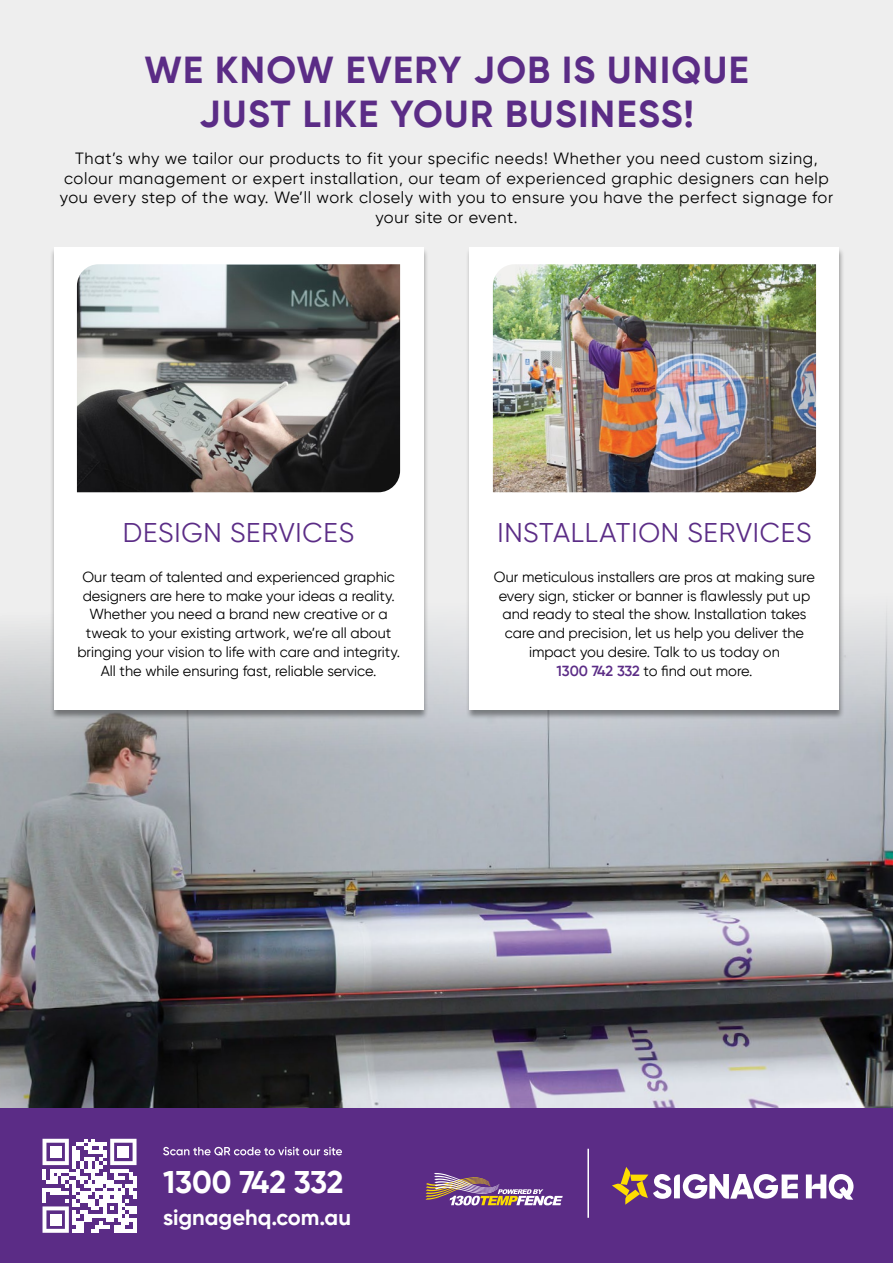
<style>
.page{position:relative;width:893px;height:1263px;background:#eee}
.page>*{position:absolute;margin:0;border:0;box-sizing:border-box;transform-origin:0 0}
.t1{font:700 37.5px/43.5px "Gilroy";letter-spacing:.04em;color:#5b2c86;text-align:center}
.t2{font:700 31.35px "Gilroy";color:#fff}
.t3{font:27px "Gilroy";letter-spacing:.03em;color:#5b2c86}
.t4{font:700 21.9px "Gilroy";color:#fff}
.t5{font:16.35px/19.5px "Gilroy";letter-spacing:.04em;color:#000;text-align:center}
.t6{font:14.55px/18.9px "Gilroy";color:#000;text-align:center}
.s1{font-weight:600;color:#5b2c86}
</style>
<div class="page">
<img style="left:0;top:609px;width:893px;height:499px">
<div style="left:0;top:1108px;width:893px;height:155px;background:#5b2c86"></div>
<hr style="left:587px;top:1149px;width:2px;height:69px;background:#fff">
<svg style="left:163px;top:1147px;width:179px;height:9px"></svg>
<svg style="left:426px;top:1173px;width:137px;height:32px"></svg>
<svg style="left:806px;top:1174px;width:47px;height:26px"></svg>
<svg style="left:612px;top:1167px;width:186px;height:38px"></svg>
<div style="left:49px;top:247px;width:380px;height:472px;background:#000;opacity:.4"></div>
<div style="left:54px;top:248px;width:369px;height:462px;background:#fff"></div>
<img style="left:77px;top:264px;width:323px;height:228px">
<div style="left:465px;top:247px;width:380px;height:472px;background:#000;opacity:.4"></div>
<div style="left:470px;top:248px;width:369px;height:462px;background:#fff"></div>
<img style="left:493px;top:264px;width:323px;height:228px">
<svg style="left:43px;top:1139px;width:94px;height:94px"></svg>
<div style="left:50px;top:1146px;width:11px;height:11px;background:#fff"></div>
<div style="left:118px;top:1146px;width:11px;height:11px;background:#fff"></div>
<div style="left:50px;top:1214px;width:11px;height:11px;background:#fff"></div>
<h1 class="t1" style="left:144px;top:48px;width:606px">WE KNOW EVERY JOB IS UNIQUE<br>JUST LIKE YOUR BUSINESS!</h1>
<p class="t5" style="left:60px;top:148px;width:775px">That’s why we tailor our products to fit your specific needs! Whether you need custom sizing, colour management or expert installation, our team of experienced graphic designers can help you every step of the way. We’ll work closely with you to ensure you have the perfect signage for your site or event.</p>
<h3 class="t3" style="left:123px;top:516px;width:233px">DESIGN SERVICES</h3>
<p class="t6" style="left:77px;top:567px;width:324px">Our team of talented and experienced graphic designers are here to make your ideas a reality.<br>Whether you need a brand new creative or a tweak to your existing artwork, we’re all about bringing your vision to life with care and integrity.<br>All the while ensuring fast, reliable service.</p>
<p class="t6" style="left:494px;top:567px;width:322px">Our meticulous installers are pros at making sure every sign, sticker or banner is flawlessly put up and ready to steal the show. Installation takes care and precision, let us help you deliver the impact you desire. Talk to us today on<br><span class="s1">1300 742 332</span> to find out more.</p>
<h3 class="t3" style="left:497px;top:516px;width:316px">INSTALLATION SERVICES</h3>
<h2 class="t2" style="left:163px;top:1162px;width:182px">1300 742 332</h2>
<h3 class="t4" style="left:163px;top:1203px;width:189px">signagehq.com.au</h3>
</div>
